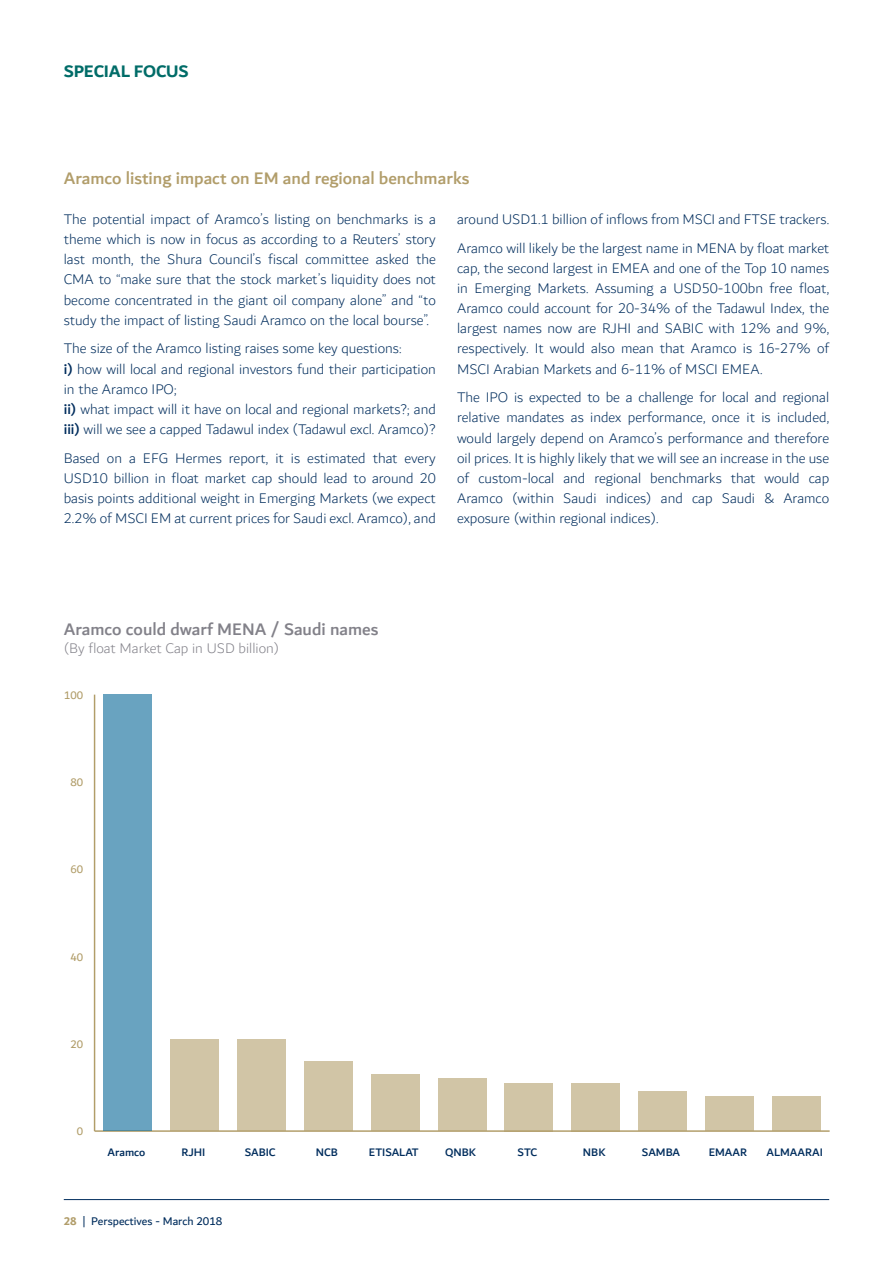
<style>
.page{position:relative;width:893px;height:1263px;background:#fff}
.page>*{position:absolute;margin:0;border:0;box-sizing:border-box;transform-origin:0 0}
.t1{font:500 18px "Dubai";color:#b19d6a}
.t2{font:500 18px "Dubai";color:#828189}
.t3{font:700 18px "Dubai";letter-spacing:-.01em;color:#006c68}
.t4{font:300 15px/20.1px "Dubai";color:#002d5d;text-align:justify}
.t5{font:300 15px "Dubai";color:#828189}
.t6{font:12px "Dubai";color:#002d5d}
.t7{font:500 11.7px "Dubai";color:#002d5d}
.t8{font:11.7px "Dubai";color:#b19d69}
.s1{font-weight:500}
.s2{font-weight:700;color:#b19d6a}
</style>
<div class="page">
<hr style="left:95px;top:1130px;width:734px;height:2px;background:#b19d69">
<hr style="left:94px;top:695px;width:1px;height:436px;background:#b19d69">
<div style="left:772px;top:1096px;width:48px;height:35px;background:#d1c5a6"></div>
<div style="left:705px;top:1096px;width:48px;height:35px;background:#d1c5a6"></div>
<div style="left:638px;top:1092px;width:49px;height:39px;background:#d1c5a6"></div>
<div style="left:572px;top:1083px;width:48px;height:48px;background:#d1c5a6"></div>
<div style="left:505px;top:1083px;width:48px;height:48px;background:#d1c5a6"></div>
<div style="left:438px;top:1079px;width:48px;height:52px;background:#d1c5a6"></div>
<div style="left:371px;top:1074px;width:48px;height:57px;background:#d1c5a6"></div>
<div style="left:304px;top:1061px;width:48px;height:70px;background:#d1c5a6"></div>
<div style="left:238px;top:1039px;width:48px;height:92px;background:#d1c5a6"></div>
<div style="left:171px;top:1039px;width:48px;height:92px;background:#d1c5a6"></div>
<div style="left:104px;top:695px;width:48px;height:436px;background:#69a3c0"></div>
<hr style="left:64px;top:1199px;width:765px;height:1px;background:#002d5d">
<p class="t3" style="left:64px;top:61px;width:126px">SPECIAL FOCUS</p>
<p class="t1" style="left:64px;top:167px;width:407px">Aramco listing impact on EM and regional benchmarks</p>
<p class="t4" style="left:64px;top:209px;width:374px">The potential impact of Aramco’s listing on benchmarks is a theme which is now in focus as according to a Reuters’ story last month, the Shura Council’s fiscal committee asked the CMA to “make sure that the stock market’s liquidity does not become concentrated in the giant oil company alone” and “to study the impact of listing Saudi Aramco on the local bourse”.</p>
<p class="t4" style="left:64px;top:339px;width:374px;text-align:left">The size of the Aramco listing raises some key questions:<br><span class="s1">i)</span> how will local and regional investors fund their participation in the Aramco IPO;<br><span class="s1">ii)</span> what impact will it have on local and regional markets?; and <span class="s1">iii)</span> will we see a capped Tadawul index (Tadawul excl. Aramco)?</p>
<p class="t4" style="left:64px;top:448px;width:374px">Based on a EFG Hermes report, it is estimated that every USD10 billion in float market cap should lead to around 20 basis points additional weight in Emerging Markets (we expect 2.2% of MSCI EM at current prices for Saudi excl. Aramco), and</p>
<p class="t4" style="left:457px;top:205px;width:374px;line-height:28.7px">around USD1.1 billion of inflows from MSCI and FTSE trackers.<br>Aramco will likely be the largest name in MENA by float market</p>
<p class="t4" style="left:457px;top:258px;width:374px">cap, the second largest in EMEA and one of the Top 10 names in Emerging Markets. Assuming a USD50-100bn free float, Aramco could account for 20-34% of the Tadawul Index, the largest names now are RJHI and SABIC with 12% and 9%, respectively. It would also mean that Aramco is 16-27% of MSCI Arabian Markets and 6-11% of MSCI EMEA.</p>
<p class="t4" style="left:457px;top:388px;width:374px">The IPO is expected to be a challenge for local and regional relative mandates as index performance, once it is included, would largely depend on Aramco’s performance and therefore oil prices. It is highly likely that we will see an increase in the use of custom-local and regional benchmarks that would cap Aramco (within Saudi indices) and cap Saudi &amp; Aramco exposure (within regional indices).</p>
<p class="t2" style="left:64px;top:618px;width:316px">Aramco could dwarf MENA / Saudi names</p>
<p class="t5" style="left:64px;top:636px;width:217px">(By float Market Cap in USD billion)</p>
<p class="t8" style="left:64px;top:688px;width:21px">100</p>
<p class="t8" style="left:70px;top:775px;width:14px">80</p>
<p class="t8" style="left:70px;top:862px;width:14px">60</p>
<p class="t8" style="left:70px;top:950px;width:14px">40</p>
<p class="t8" style="left:70px;top:1037px;width:14px">20</p>
<p class="t8" style="left:77px;top:1124px;width:8px">0</p>
<p class="t7" style="left:108px;top:1145px;width:39px">Aramco</p>
<p class="t7" style="left:181px;top:1145px;width:25px">RJHI</p>
<p class="t7" style="left:245px;top:1145px;width:32px">SABIC</p>
<p class="t7" style="left:316px;top:1145px;width:24px">NCB</p>
<p class="t7" style="left:369px;top:1145px;width:51px">ETISALAT</p>
<p class="t7" style="left:445px;top:1145px;width:32px">QNBK</p>
<p class="t7" style="left:518px;top:1145px;width:21px">STC</p>
<p class="t7" style="left:583px;top:1145px;width:24px">NBK</p>
<p class="t7" style="left:642px;top:1145px;width:40px">SAMBA</p>
<p class="t7" style="left:709px;top:1145px;width:40px">EMAAR</p>
<p class="t7" style="left:766px;top:1145px;width:58px">ALMAARAI</p>
<p class="t6" style="left:64px;top:1214px;width:160px"><span class="s2">28</span> | Perspectives - March 2018</p>
</div>
